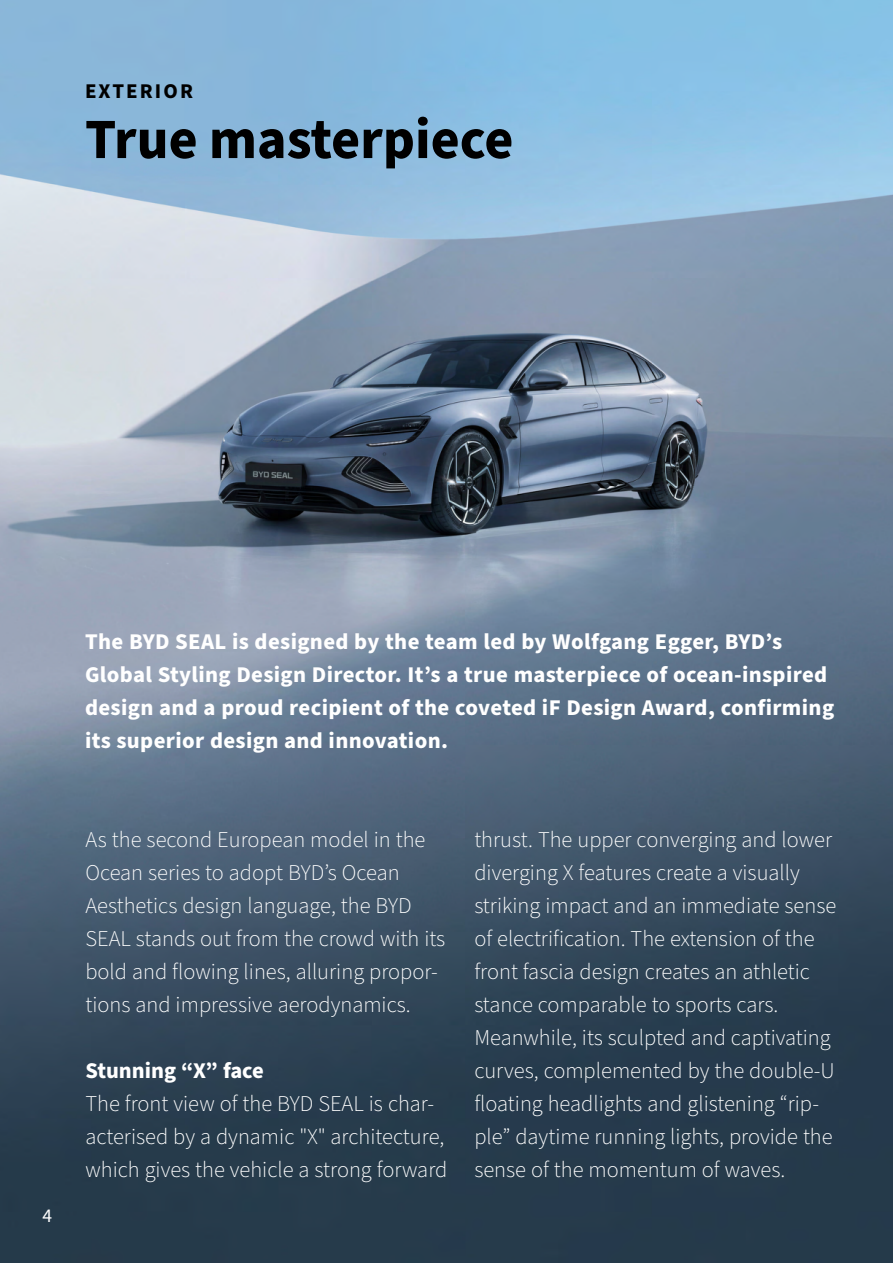
<style>
.page{position:relative;width:893px;height:1263px;background:#fff}
.page>*{position:absolute;margin:0;border:0;box-sizing:border-box;transform-origin:0 0}
._2__Hoofdkop{font:700 57px "Source Sans Pro";color:#000}
._4__Broodtekst{font:300 22.5px/33px "Source Sans Pro";color:#fff}
._3__Intro{font:700 22.5px/33px "Source Sans Pro";letter-spacing:.015em;color:#fff}
._5__Tussenkop{font:700 22.5px "Source Sans Pro";color:#fff}
._1__Chapeau{font:700 21px "Source Sans Pro";letter-spacing:.1em;color:#000}
.t1{font:19.5px "Source Sans Pro";color:#fff}
</style>
<div class="page">
<img style="left:0;top:0;width:893px;height:1263px">
<p class="_1__Chapeau" style="left:85px;top:77px;width:109px">EXTERIOR</p>
<p class="_2__Hoofdkop" style="left:85px;top:100px;width:430px">True masterpiece</p>
<p class="t1" style="left:43px;top:1202px;width:11px">4</p>
<p class="_3__Intro" style="left:85px;top:625px;width:751px">The BYD SEAL is designed by the team led by Wolfgang Egger, BYD’s Global Styling Design Director. It’s a true masterpiece of ocean-inspired design and a proud recipient of the coveted iF Design Award, confirming its superior design and innovation.</p>
<p class="_4__Broodtekst" style="left:85px;top:823px;width:361px">As the second European model in the Ocean series to adopt BYD’s Ocean Aesthetics design language, the BYD SEAL stands out from the crowd with its bold and flowing lines, alluring propor&shy;tions and impressive aerodynamics.</p>
<p class="_5__Tussenkop" style="left:85px;top:1055px;width:180px">Stunning “X” face</p>
<p class="_4__Broodtekst" style="left:85px;top:1087px;width:363px">The front view of the BYD SEAL is char&shy;acterised by a dynamic "X" architecture, which gives the vehicle a strong forward</p>
<p class="_4__Broodtekst" style="left:474px;top:823px;width:363px">thrust. The upper converging and lower diverging X features create a visually striking impact and an immediate sense of electrification. The extension of the front fascia design creates an athletic stance comparable to sports cars.<br>Meanwhile, its sculpted and captivating curves, complemented by the double-U floating headlights and glistening “rip&shy;ple” daytime running lights, provide the sense of the momentum of waves.</p>
</div>
